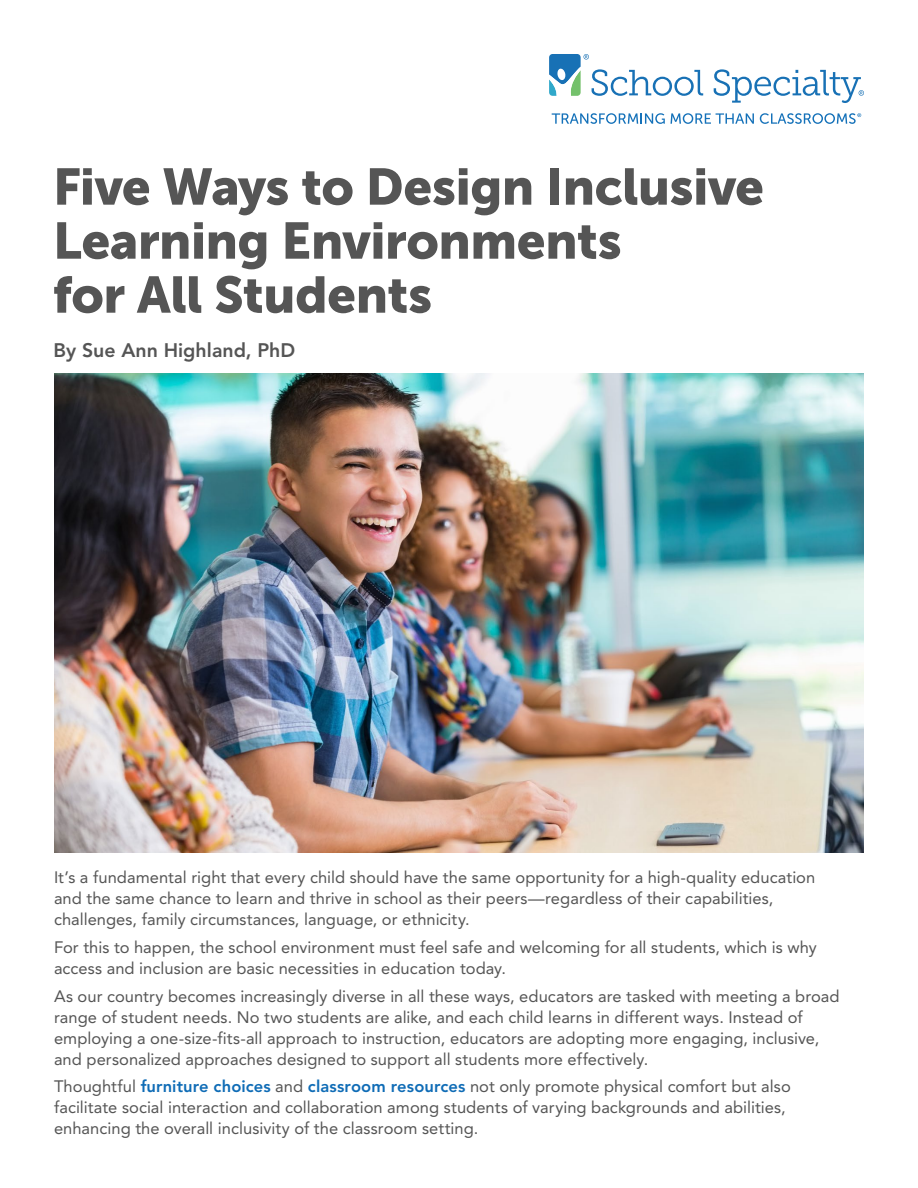
<style>
.page{position:relative;width:918px;height:1188px;background:#fff}
.page>*{position:absolute;margin:0;border:0;box-sizing:border-box;transform-origin:0 0}
.t1{font:51px/54px "Museo Sans 900";letter-spacing:-.01em;color:#555}
.t2{font:800 19.5px "Avenir LT Std";color:#555}
.t3{font:16.5px/21px "Avenir LT Std";letter-spacing:.005em;color:#555}
.s1{font-weight:800;color:#0f6cb6}
</style>
<div class="page">
<svg style="left:714px;top:69px;width:150px;height:34px"></svg>
<svg style="left:549px;top:54px;width:154px;height:42px"></svg>
<svg style="left:552px;top:113px;width:113px;height:11px"></svg>
<svg style="left:671px;top:113px;width:83px;height:11px"></svg>
<svg style="left:760px;top:113px;width:101px;height:11px"></svg>
<img style="left:54px;top:374px;width:810px;height:478px">
<h1 class="t1" style="left:53px;top:160px;width:713px">Five Ways to Design Inclusive<br>Learning Environments<br>for All Students</h1>
<p class="t2" style="left:54px;top:338px;width:243px">By Sue Ann Highland, PhD</p>
<p class="t3" style="left:54px;top:867px;width:763px">It’s a fundamental right that every child should have the same opportunity for a high-quality education and the same chance to learn and thrive in school as their peers—regardless of their capabilities, challenges, family circumstances, language, or ethnicity.</p>
<p class="t3" style="left:54px;top:937px;width:764px">For this to happen, the school environment must feel safe and welcoming for all students, which is why access and inclusion are basic necessities in education today.</p>
<p class="t3" style="left:54px;top:986px;width:787px">As our country becomes increasingly diverse in all these ways, educators are tasked with meeting a broad range of student needs. No two students are alike, and each child learns in different ways. Instead of employing a one-size-fits-all approach to instruction, educators are adopting more engaging, inclusive, and personalized approaches designed to support all students more effectively.</p>
<p class="t3" style="left:54px;top:1076px;width:738px">Thoughtful <span class="s1">furniture choices</span> and <span class="s1">classroom resources</span> not only promote physical comfort but also facilitate social interaction and collaboration among students of varying backgrounds and abilities, enhancing the overall inclusivity of the classroom setting.</p>
</div>
